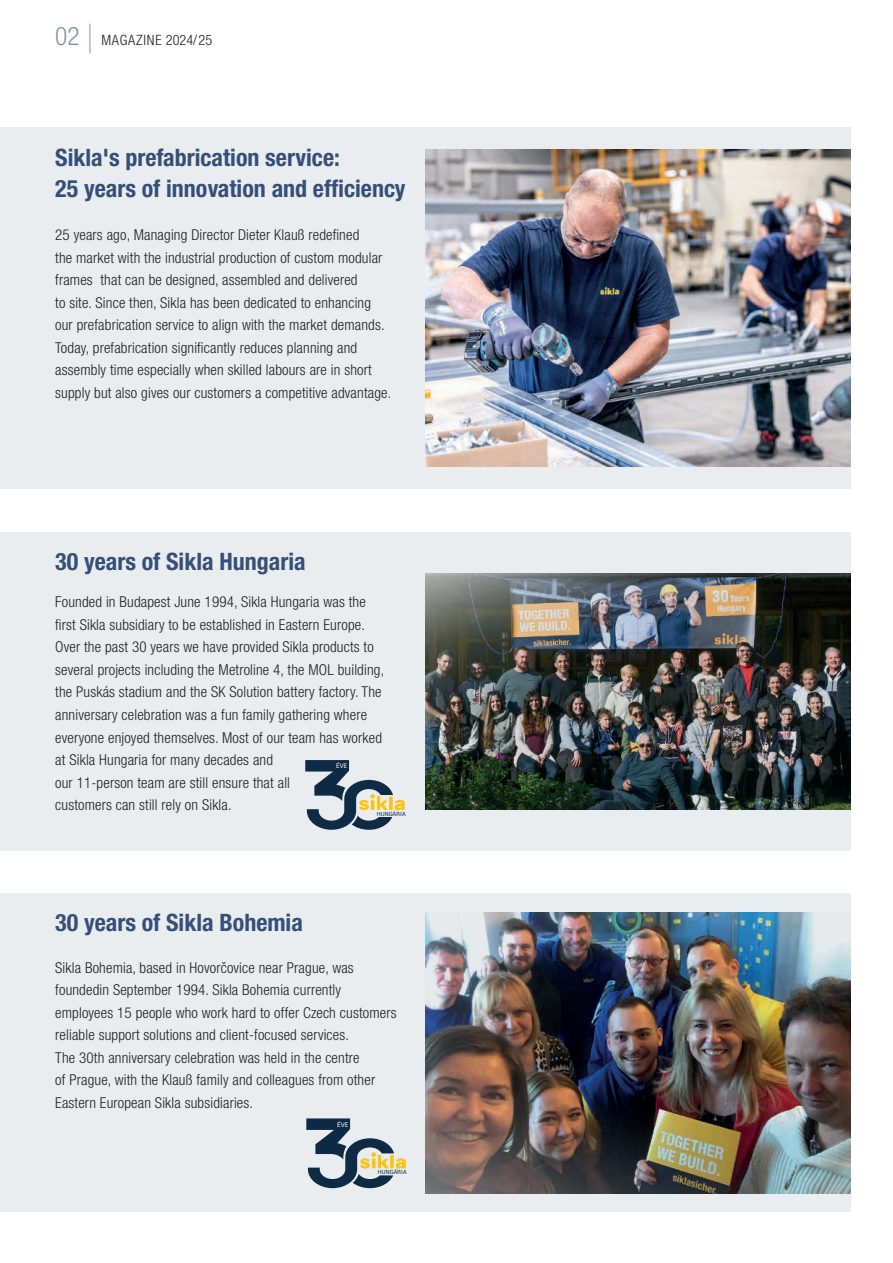
<style>
.page{position:relative;width:893px;height:1263px;background:#fff}
.page>*{position:absolute;margin:0;border:0;box-sizing:border-box;transform-origin:0 0}
.t1{font:700 condensed 24px/31.5px "Helvetica Neue LT Pro";color:#364f78}
.t2{font:300 condensed 15px/22.5px "Helvetica Neue LT Pro";letter-spacing:.01em;color:#231f20}
.t3{font:300 condensed 14.25px "Helvetica Neue LT Pro";letter-spacing:.055em;color:#231f20}
.t4{font:6.15px "Switzerland Condensed";color:#fff;scale:1.18 1}
.t5{font:5.55px "Switzerland Condensed";color:#0e2a45;scale:1.18 1}
.s1{font-size:25.5px;color:#83969f}
</style>
<div class="page">
<hr style="left:892px;top:0;width:1px;height:1263px;background:#e1e7ea">
<div style="left:0;top:531px;width:850px;height:319px;background:#e9edf0"></div>
<div style="left:0;top:893px;width:850px;height:319px;background:#e9edf0"></div>
<svg style="left:90px;top:24px;width:1px;height:29px"></svg>
<div style="left:0;top:128px;width:850px;height:361px;background:#e9edf0"></div>
<img style="left:425px;top:150px;width:425px;height:317px">
<img style="left:425px;top:912px;width:425px;height:281px">
<img style="left:425px;top:574px;width:425px;height:235px">
<svg style="left:306px;top:1118px;width:100px;height:70px"></svg>
<svg style="left:305px;top:760px;width:100px;height:70px"></svg>
<p class="t3" style="left:55px;top:32px;width:159px"><span class="s1">02</span> MAGAZINE 2024/25</p>
<h1 class="t1" style="left:55px;top:141px;width:352px">Sikla's prefabrication service:<br>25 years of innovation and efficiency</h1>
<p class="t2" style="left:55px;top:224px;width:338px">25 years ago, Managing Director Dieter Klauß redefined<br>the market with the industrial production of custom modular frames that can be designed, assembled and delivered<br>to site. Since then, Sikla has been dedicated to enhancing our prefabrication service to align with the market demands.<br>Today, prefabrication significantly reduces planning and assembly time especially when skilled labours are in short supply but also gives our customers a competitive advantage.</p>
<h1 class="t1" style="left:55px;top:545px;width:252px">30 years of Sikla Hungaria</h1>
<p class="t2" style="left:55px;top:591px;width:330px">Founded in Budapest June 1994, Sikla Hungaria was the first Sikla subsidiary to be established in Eastern Europe.<br>Over the past 30 years we have provided Sikla products to several projects including the Metroline 4, the MOL building, the Puskás stadium and the SK Solution battery factory. The anniversary celebration was a fun family gathering where everyone enjoyed themselves. Most of our team has worked at Sikla Hungaria for many decades and<br>our 11-person team are still ensure that all<br>customers can still rely on Sikla.</p>
<p class="t4" style="left:336px;top:763px;width:11px">ÉVE</p>
<p class="t5" style="left:377px;top:810px;width:26px">HUNGÁRIA</p>
<h1 class="t1" style="left:55px;top:907px;width:249px">30 years of Sikla Bohemia</h1>
<p class="t2" style="left:55px;top:956px;width:343px">Sikla Bohemia, based in Hovorčovice near Prague, was foundedin September 1994. Sikla Bohemia currently employees 15 people who work hard to offer Czech customers reliable support solutions and client-focused services.<br>The 30th anniversary celebration was held in the centre<br>of Prague, with the Klauß family and colleagues from other Eastern European Sikla subsidiaries.</p>
<p class="t4" style="left:337px;top:1121px;width:11px">ÉVE</p>
<p class="t5" style="left:378px;top:1169px;width:26px">HUNGÁRIA</p>
</div>
